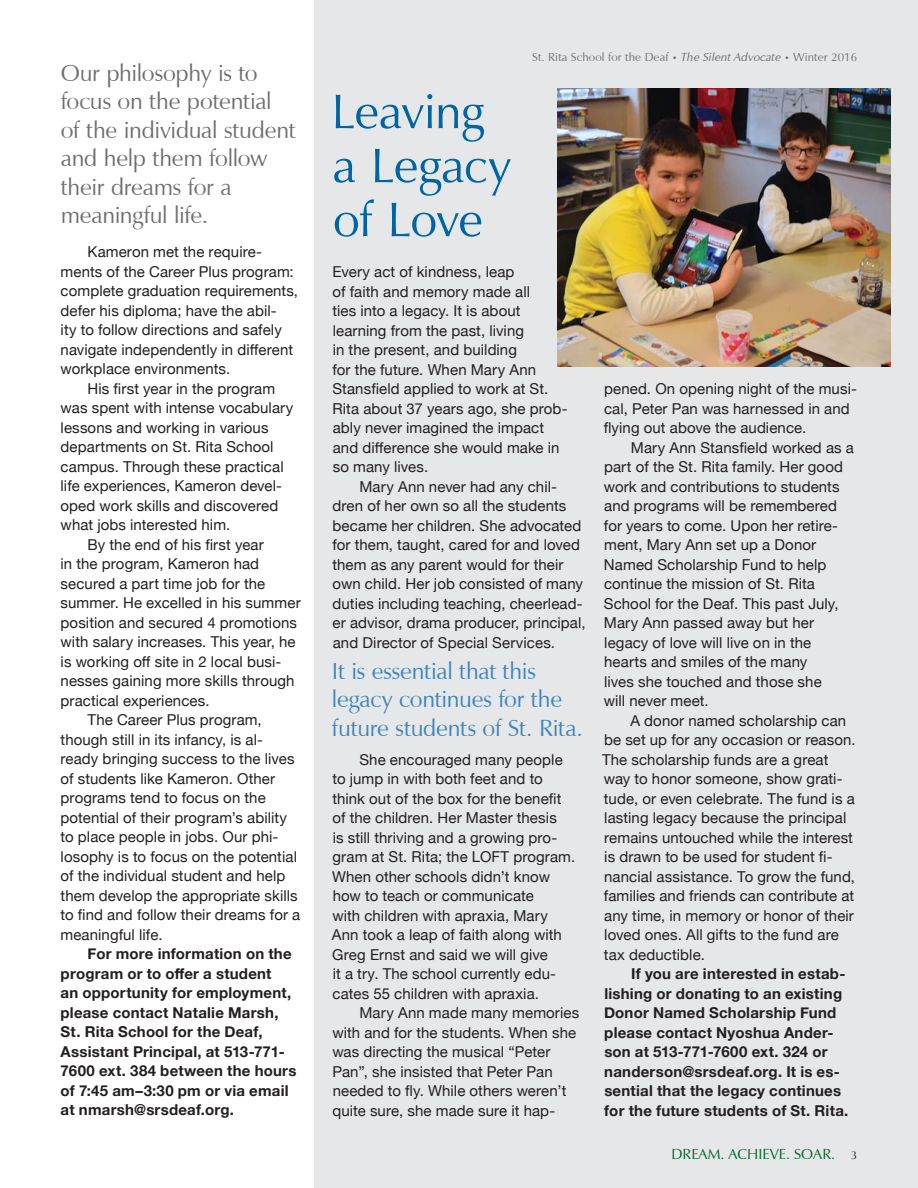
<style>
.page{position:relative;width:918px;height:1188px;background:#fff}
.page>*{position:absolute;margin:0;border:0;box-sizing:border-box;transform-origin:0 0}
.t1{font:50.25px/54px "Vera Humana 95";letter-spacing:-.01em;color:#0065a4}
.t2{font:24px/28.5px "Vera Humana 95";letter-spacing:-.01em;color:#6d6e70}
.t3{font:24px/28.5px "Vera Humana 95";letter-spacing:-.01em;color:#3e84ba}
.t4{font:15px/19.5px "Helvetica Neue";letter-spacing:.005em;color:#231f20}
.t5{font:700 15px/19.5px "Helvetica Neue";letter-spacing:.015em;color:#231f20}
.t6{font:15px "Vera Humana 95";color:#006225}
.t7{font:12px "Vera Humana 95";letter-spacing:.01em;color:#6d6e70}
.s1{font-size:9px}
.s2{font-style:italic}
.s3{font-size:12px;color:#231f20}
</style>
<div class="page">
<div style="left:314px;top:0;width:604px;height:1188px;background:#e6e7e8"></div>
<img style="left:557px;top:88px;width:334px;height:278px">
<h2 class="t2" style="left:61px;top:61px;width:236px">Our philosophy is to focus on the potential of the individual student and help them follow their dreams for a meaningful life.</h2>
<p class="t4" style="left:88px;top:242px;width:176px">Kameron met the require-</p>
<p class="t4" style="left:61px;top:261px;width:235px">ments of the Career Plus program:</p>
<p class="t4" style="left:61px;top:281px;width:239px">complete graduation requirements,</p>
<p class="t4" style="left:61px;top:300px;width:218px">defer his diploma; have the abil-</p>
<p class="t4" style="left:61px;top:320px;width:223px">ity to follow directions and safely</p>
<p class="t4" style="left:61px;top:339px;width:234px">navigate independently in different</p>
<p class="t4" style="left:61px;top:359px;width:171px">workplace environments.</p>
<p class="t4" style="left:88px;top:378px;width:189px">His first year in the program</p>
<p class="t4" style="left:61px;top:398px;width:234px">was spent with intense vocabulary</p>
<p class="t4" style="left:61px;top:417px;width:210px">lessons and working in various</p>
<p class="t4" style="left:61px;top:437px;width:214px">departments on St. Rita School</p>
<p class="t4" style="left:61px;top:456px;width:225px">campus. Through these practical</p>
<p class="t4" style="left:61px;top:476px;width:223px">life experiences, Kameron devel-</p>
<p class="t4" style="left:61px;top:495px;width:219px">oped work skills and discovered</p>
<p class="t4" style="left:61px;top:515px;width:171px">what jobs interested him.</p>
<p class="t4" style="left:88px;top:534px;width:178px">By the end of his first year</p>
<p class="t4" style="left:61px;top:554px;width:200px">in the program, Kameron had</p>
<p class="t4" style="left:61px;top:573px;width:206px">secured a part time job for the</p>
<p class="t4" style="left:61px;top:593px;width:242px">summer. He excelled in his summer</p>
<p class="t4" style="left:61px;top:612px;width:238px">position and secured 4 promotions</p>
<p class="t4" style="left:61px;top:632px;width:237px">with salary increases. This year, he</p>
<p class="t4" style="left:61px;top:651px;width:222px">is working off site in 2 local busi-</p>
<p class="t4" style="left:61px;top:671px;width:236px">nesses gaining more skills through</p>
<p class="t4" style="left:61px;top:690px;width:151px">practical experiences.</p>
<p class="t4" style="left:88px;top:710px;width:176px">The Career Plus program,</p>
<p class="t4" style="left:61px;top:729px;width:204px">though still in its infancy, is al-</p>
<p class="t4" style="left:61px;top:749px;width:235px">ready bringing success to the lives</p>
<p class="t4" style="left:61px;top:768px;width:216px">of students like Kameron. Other</p>
<p class="t4" style="left:61px;top:788px;width:207px">programs tend to focus on the</p>
<p class="t4" style="left:61px;top:807px;width:228px">potential of their program’s ability</p>
<p class="t4" style="left:61px;top:827px;width:219px">to place people in jobs. Our phi-</p>
<p class="t4" style="left:61px;top:846px;width:238px">losophy is to focus on the potential</p>
<p class="t4" style="left:61px;top:866px;width:226px">of the individual student and help</p>
<p class="t4" style="left:61px;top:885px;width:239px">them develop the appropriate skills</p>
<p class="t4" style="left:61px;top:905px;width:241px">to find and follow their dreams for a</p>
<p class="t4" style="left:61px;top:924px;width:103px">meaningful life.</p>
<p class="t5" style="left:61px;top:944px;width:237px;text-indent:27px">For more information on the program or to offer a student<br>an opportunity for employment, please contact Natalie Marsh,<br>St. Rita School for the Deaf,<br>Assistant Principal, at 513-771-<br>7600 ext. 384 between the hours of 7:45 am–3:30 pm or via email at nmarsh@srsdeaf.org.</p>
<p class="t7" style="left:532px;top:52px;width:327px">St. Rita School for the Deaf <span class="s1">•</span> <span class="s2">The Silent Advocate</span> <span class="s1">•</span> Winter 2016</p>
<h1 class="t1" style="left:331px;top:89px;width:181px">Leaving a Legacy of Love</h1>
<p class="t4" style="left:332px;top:262px;width:237px">Every act of kindness, leap<br>of faith and memory made all<br>ties into a legacy. It is about learning from the past, living<br>in the present, and building<br>for the future. When Mary Ann<br>Stansfield applied to work at St.<br>Rita about 37 years ago, she prob&shy;ably never imagined the impact and difference she would make in so many lives.</p>
<p class="t4" style="left:332px;top:477px;width:255px;text-indent:27px">Mary Ann never had any chil&shy;dren of her own so all the students became her children. She advocated for them, taught, cared for and loved them as any parent would for their own child. Her job consisted of many duties including teaching, cheerlead&shy;er advisor, drama producer, principal, and Director of Special Services.</p>
<h2 class="t3" style="left:332px;top:659px;width:252px">It is essential that this legacy continues for the future students of St. Rita.</h2>
<p class="t4" style="left:332px;top:750px;width:245px;text-indent:27px">She encouraged many people to jump in with both feet and to think out of the box for the benefit of the children. Her Master thesis<br>is still thriving and a growing pro&shy;gram at St. Rita; the LOFT program.<br>When other schools didn’t know how to teach or communicate<br>with children with apraxia, Mary<br>Ann took a leap of faith along with<br>Greg Ernst and said we will give<br>it a try. The school currently edu&shy;cates 55 children with apraxia.</p>
<p class="t4" style="left:332px;top:1003px;width:248px;text-indent:27px">Mary Ann made many memories with and for the students. When she was directing the musical “Peter<br>Pan”, she insisted that Peter Pan needed to fly. While others weren’t quite sure, she made sure it hap-</p>
<p class="t4" style="left:604px;top:379px;width:255px">pened. On opening night of the musi&shy;cal, Peter Pan was harnessed in and flying out above the audience.</p>
<p class="t4" style="left:604px;top:438px;width:252px;text-indent:27px">Mary Ann Stansfield worked as a part of the St. Rita family. Her good work and contributions to students and programs will be remembered for years to come. Upon her retire&shy;ment, Mary Ann set up a Donor<br>Named Scholarship Fund to help continue the mission of St. Rita<br>School for the Deaf. This past July,<br>Mary Ann passed away but her legacy of love will live on in the hearts and smiles of the many<br>lives she touched and those she<br>will never meet.</p>
<p class="t4" style="left:602px;top:711px;width:255px;text-indent:28px">A donor named scholarship can be set up for any occasion or reason.<br>The scholarship funds are a great way to honor someone, show grati&shy;tude, or even celebrate. The fund is a lasting legacy because the principal remains untouched while the interest is drawn to be used for student fi&shy;nancial assistance. To grow the fund, families and friends can contribute at any time, in memory or honor of their loved ones. All gifts to the fund are tax deductible.</p>
<p class="t5" style="left:604px;top:964px;width:246px;text-indent:27px">If you are interested in estab&shy;lishing or donating to an existing<br>Donor Named Scholarship Fund please contact Nyoshua Ander&shy;son at 513-771-7600 ext. 324 or nanderson@srsdeaf.org. It is es&shy;sential that the legacy continues for the future students of St. Rita.</p>
<p class="t6" style="left:672px;top:1148px;width:187px">DREAM. ACHIEVE. SOAR. <span class="s3">3</span></p>
</div>
